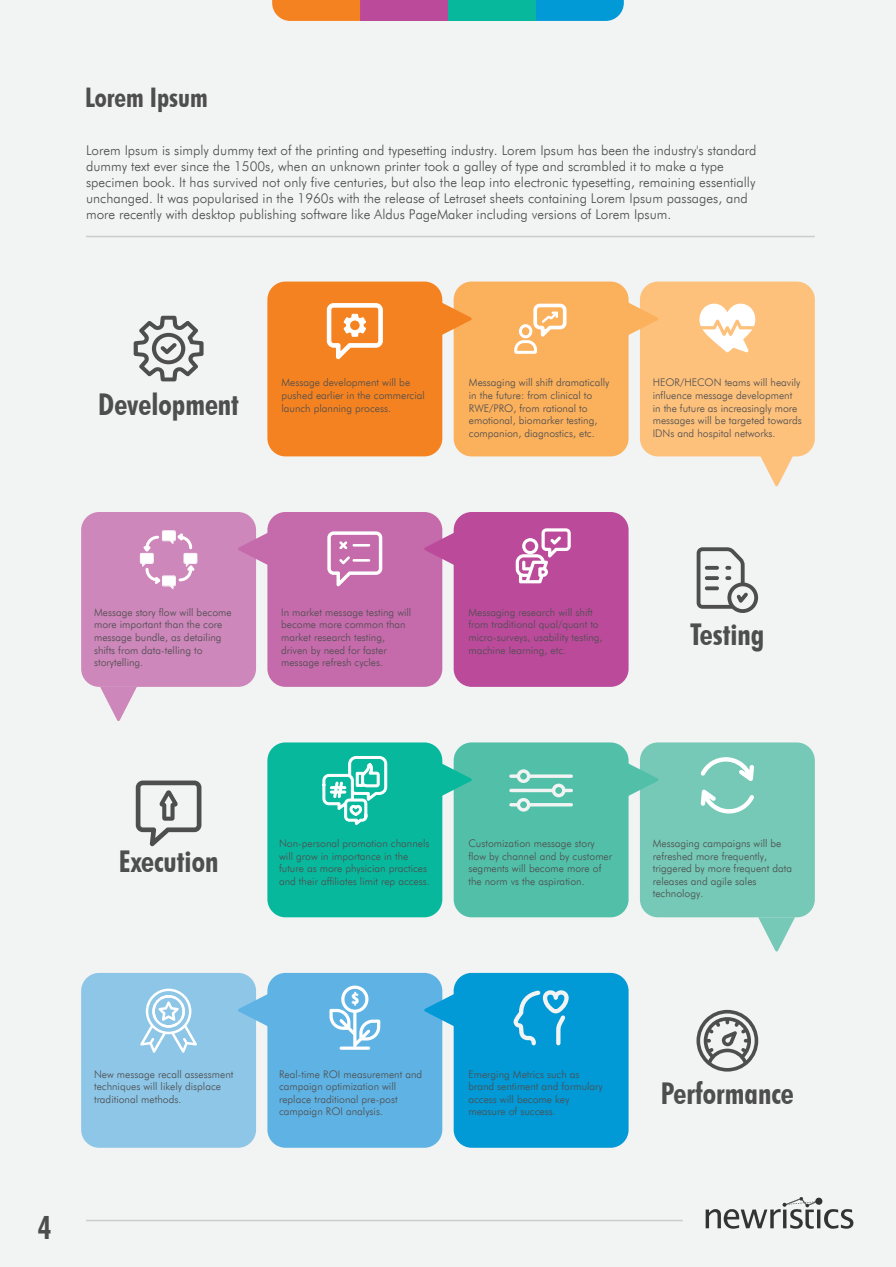
<style>
.page{position:relative;width:896px;height:1267px;background:#f2f3f3}
.page>*{position:absolute;margin:0;border:0;box-sizing:border-box;transform-origin:0 0}
.t1{font:700 condensed 32.1px "Futura BT";color:#4d4d4e}
.t2{font:700 condensed 30px "Futura BT";color:#4e4e4f}
.t3{font:700 condensed 27px "Futura BT";color:#4e4e4f}
.t4{font:900 condensed 14.7px "Futura BT";color:#fff}
.t5{font:300 13.5px/16.2px "Futura BT";color:#4e4e4f}
.t6{font:300 10.5px/12.6px "Futura BT";color:#4e4e4f}
</style>
<div class="page">
<svg style="left:705px;top:1197px;width:148px;height:32px"></svg>
<div style="left:640px;top:282px;width:174px;height:174px;background:#fdc17c;border-radius:18px"></div>
<div style="left:453px;top:282px;width:175px;height:174px;background:#fbb05c;border-radius:18px"></div>
<svg style="left:134px;top:316px;width:69px;height:65px"></svg>
<svg style="left:442px;top:300px;width:30px;height:45px"></svg>
<svg style="left:628px;top:300px;width:30px;height:45px"></svg>
<div style="left:267px;top:282px;width:175px;height:174px;background:#f58220;border-radius:18px"></div>
<div style="left:81px;top:512px;width:175px;height:175px;background:#cd87ba;border-radius:18px"></div>
<svg style="left:100px;top:686px;width:47px;height:35px"></svg>
<svg style="left:696px;top:547px;width:62px;height:66px"></svg>
<div style="left:81px;top:973px;width:175px;height:175px;background:#8dc6e7;border-radius:18px"></div>
<svg style="left:696px;top:1010px;width:62px;height:61px"></svg>
<div style="left:640px;top:742px;width:174px;height:175px;background:#75c9b6;border-radius:18px"></div>
<svg style="left:136px;top:780px;width:65px;height:66px"></svg>
<svg style="left:752px;top:456px;width:43px;height:31px"></svg>
<svg style="left:748px;top:917px;width:47px;height:35px"></svg>
<div style="left:453px;top:742px;width:175px;height:175px;background:#52c0a8;border-radius:18px"></div>
<svg style="left:628px;top:761px;width:30px;height:44px"></svg>
<svg style="left:511px;top:774px;width:60px;height:4px"></svg>
<hr style="left:511px;top:789px;width:60px;height:3px;background:#f2f3f3">
<hr style="left:511px;top:803px;width:60px;height:3px;background:#f2f3f3">
<svg style="left:518px;top:771px;width:10px;height:10px"></svg>
<div style="left:516px;top:769px;width:14px;height:14px;border:3px solid #f2f3f3;border-radius:50%"></div>
<div style="left:553px;top:785px;width:11px;height:11px;background:#53c0a8;border-radius:50%"></div>
<div style="left:552px;top:784px;width:13px;height:13px;border:3px solid #f2f3f3;border-radius:50%"></div>
<svg style="left:518px;top:800px;width:10px;height:10px"></svg>
<div style="left:516px;top:798px;width:14px;height:14px;border:3px solid #f2f3f3;border-radius:50%"></div>
<div style="left:267px;top:742px;width:175px;height:175px;background:#08b89d;border-radius:18px"></div>
<svg style="left:442px;top:761px;width:30px;height:44px"></svg>
<div style="left:267px;top:512px;width:175px;height:175px;background:#c56bab;border-radius:18px"></div>
<svg style="left:238px;top:530px;width:30px;height:44px"></svg>
<div style="left:453px;top:512px;width:175px;height:175px;background:#bb4a9b;border-radius:18px"></div>
<svg style="left:424px;top:530px;width:30px;height:44px"></svg>
<div style="left:267px;top:973px;width:175px;height:175px;background:#5fb3e4;border-radius:18px"></div>
<svg style="left:238px;top:992px;width:30px;height:43px"></svg>
<div style="left:453px;top:973px;width:175px;height:175px;background:#0199d6;border-radius:18px"></div>
<svg style="left:424px;top:992px;width:30px;height:46px"></svg>
<hr style="left:86px;top:236px;width:728px;height:1px;background:#cccccb">
<hr style="left:86px;top:1220px;width:597px;height:1px;background:#cccccb">
<svg style="left:699px;top:304px;width:56px;height:49px"></svg>
<svg style="left:326px;top:303px;width:57px;height:57px"></svg>
<svg style="left:140px;top:530px;width:57px;height:59px"></svg>
<svg style="left:327px;top:531px;width:55px;height:55px"></svg>
<hr style="left:352px;top:544px;width:18px;height:3px;background:#fff">
<hr style="left:352px;top:559px;width:18px;height:3px;background:#fff">
<svg style="left:515px;top:528px;width:56px;height:55px"></svg>
<svg style="left:514px;top:304px;width:52px;height:50px"></svg>
<svg style="left:322px;top:756px;width:65px;height:69px"></svg>
<svg style="left:700px;top:757px;width:54px;height:24px"></svg>
<svg style="left:700px;top:789px;width:54px;height:24px"></svg>
<svg style="left:513px;top:990px;width:55px;height:55px"></svg>
<svg style="left:329px;top:985px;width:51px;height:65px"></svg>
<svg style="left:140px;top:988px;width:57px;height:65px"></svg>
<div style="left:360px;top:0;width:88px;height:21px;background:#bb4a9b"></div>
<svg style="left:272px;top:0;width:88px;height:21px;background:#f48629"></svg>
<div style="left:448px;top:0;width:88px;height:21px;background:#08b89d"></div>
<svg style="left:536px;top:0;width:88px;height:21px;background:#0b9cd7"></svg>
<h3 class="t3" style="left:85px;top:81px;width:124px">Lorem Ipsum</h3>
<p class="t5" style="left:86px;top:142px;width:672px">Lorem Ipsum is simply dummy text of the printing and typesetting industry. Lorem Ipsum has been the industry's standard dummy text ever since the 1500s, when an unknown printer took a galley of type and scrambled it to make a type specimen book. It has survived not only five centuries, but also the leap into electronic typesetting, remaining essentially unchanged. It was popularised in the 1960s with the release of Letraset sheets containing Lorem Ipsum passages, and more recently with desktop publishing software like Aldus PageMaker including versions of Lorem Ipsum.</p>
<h2 class="t2" style="left:98px;top:386px;width:142px">Development</h2>
<p class="t6" style="left:281px;top:376px;width:145px">Message development will be pushed earlier in the commercial launch planning process.</p>
<p class="t6" style="left:469px;top:376px;width:142px">Messaging will shift dramatically in the future: from clinical to<br>RWE/PRO, from rational to emotional, biomarker testing, companion, diagnostics, etc.</p>
<p class="t6" style="left:652px;top:376px;width:151px">HEOR/HECON teams will heavily influence message development in the future as increasingly more messages will be targeted towards<br>IDNs and hospital networks.</p>
<p class="t6" style="left:94px;top:606px;width:139px">Message story flow will become more important than the core message bundle, as detailing shifts from data-telling to storytelling.</p>
<p class="t6" style="left:281px;top:606px;width:132px">In market message testing will become more common than market research testing, driven by need for faster message refresh cycles.</p>
<p class="t6" style="left:468px;top:606px;width:136px">Messaging research will shift from traditional qual/quant to micro-surveys, usability testing, machine learning, etc.</p>
<h2 class="t2" style="left:690px;top:616px;width:76px">Testing</h2>
<h1 class="t1" style="left:37px;top:1208px;width:16px">4</h1>
<h2 class="t2" style="left:119px;top:843px;width:101px">Execution</h2>
<p class="t6" style="left:279px;top:837px;width:152px">Non-personal promotion channels will grow in importance in the future as more physician practices and their affiliates limit rep access.</p>
<p class="t6" style="left:94px;top:1067px;width:141px">New message recall assessment techniques will likely displace traditional methods.</p>
<h3 class="t4" style="left:352px;top:990px;width:9px">$</h3>
<p class="t6" style="left:279px;top:1067px;width:145px">Real-time ROI measurement and campaign optimization will replace traditional pre-post campaign ROI analysis.</p>
<p class="t6" style="left:468px;top:837px;width:145px">Customization message story flow by channel and by customer segments will become more of the norm vs the aspiration.</p>
<p class="t6" style="left:653px;top:837px;width:141px">Messaging campaigns will be refreshed more frequently, triggered by more frequent data releases and agile sales technology.</p>
<p class="t6" style="left:468px;top:1067px;width:136px">Emerging Metrics such as brand sentiment and formulary access will become key measure of success.</p>
<h2 class="t2" style="left:661px;top:1075px;width:134px">Performance</h2>
</div>
